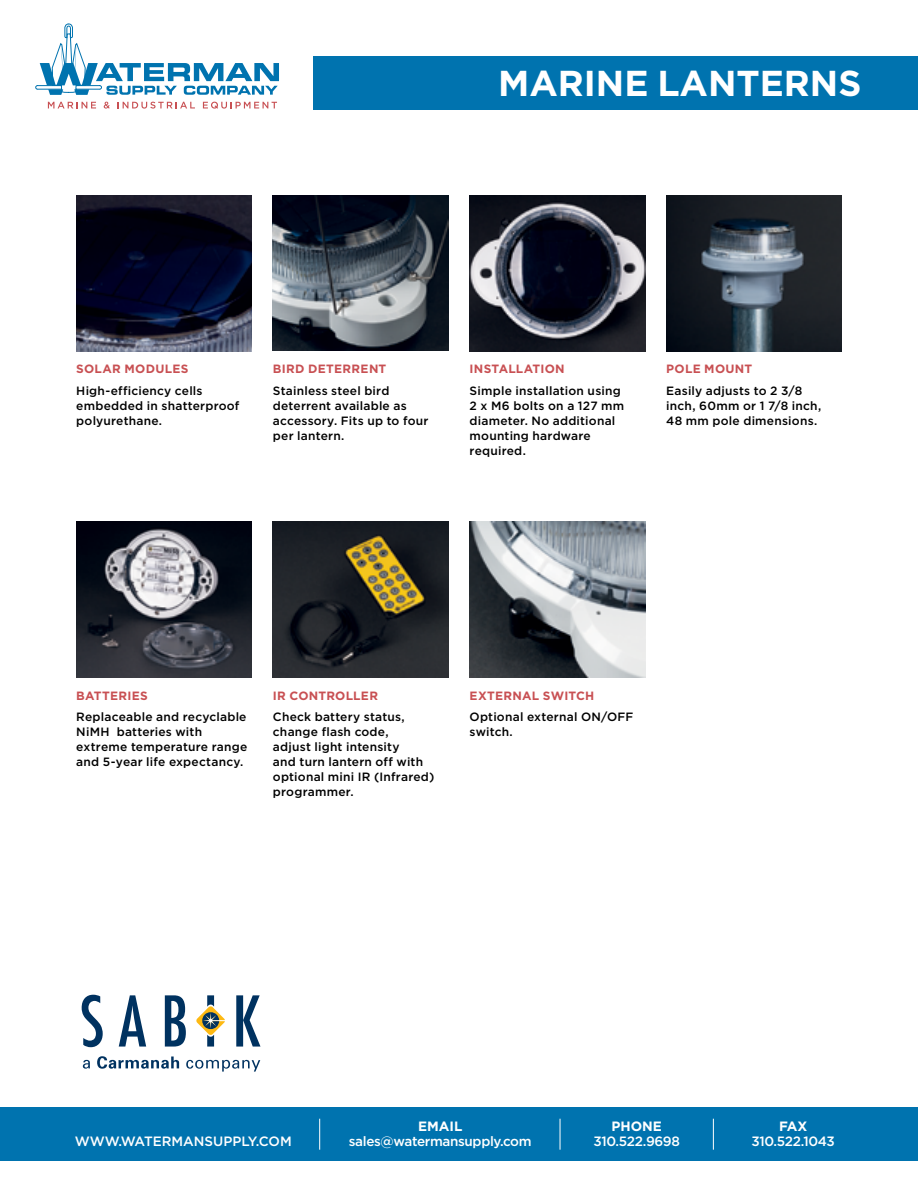
<style>
.page{position:relative;width:918px;height:1188px;background:#fff}
.page>*{position:absolute;margin:0;border:0;box-sizing:border-box;transform-origin:0 0}
.t1{font:700 36px "Gotham";color:#fff}
.t2{font:500 13.5px "Gotham";letter-spacing:-.025em;color:#fff}
.t3{font:500 13.5px "Gotham";color:#fff}
.t4{font:700 13.5px "Gotham";color:#fff}
.t5{font:500 12px/15px "Gotham";letter-spacing:.02em;color:#000}
.t6{font:700 12px "Gotham";letter-spacing:.025em;color:#c85053}
</style>
<div class="page">
<div style="left:313px;top:56px;width:605px;height:54px;background:#0073af"></div>
<svg style="left:35px;top:24px;width:244px;height:241px"></svg>
<div style="left:0;top:1107px;width:918px;height:54px;background:#0073af"></div>
<hr style="left:713px;top:1119px;width:1px;height:31px;background:#fff">
<hr style="left:560px;top:1119px;width:1px;height:31px;background:#fff">
<hr style="left:319px;top:1119px;width:1px;height:31px;background:#fff">
<img style="left:76px;top:196px;width:176px;height:155px">
<img style="left:666px;top:196px;width:176px;height:155px">
<img style="left:470px;top:196px;width:175px;height:155px">
<img style="left:470px;top:522px;width:175px;height:155px">
<img style="left:76px;top:522px;width:176px;height:155px">
<img style="left:273px;top:522px;width:175px;height:155px">
<img style="left:273px;top:196px;width:175px;height:155px">
<svg style="left:82px;top:995px;width:21px;height:52px"></svg>
<svg style="left:119px;top:995px;width:27px;height:52px"></svg>
<svg style="left:165px;top:995px;width:21px;height:52px"></svg>
<svg style="left:236px;top:995px;width:24px;height:52px"></svg>
<svg style="left:196px;top:995px;width:29px;height:52px"></svg>
<svg style="left:83px;top:1056px;width:177px;height:16px"></svg>
<h1 class="t1" style="left:498px;top:62px;width:365px">MARINE LANTERNS</h1>
<p class="t6" style="left:76px;top:362px;width:114px">SOLAR MODULES</p>
<p class="t5" style="left:76px;top:383px;width:165px">High-efficiency cells embedded in shatterproof polyurethane.</p>
<p class="t6" style="left:273px;top:362px;width:115px">BIRD DETERRENT</p>
<p class="t5" style="left:273px;top:383px;width:157px">Stainless steel bird deterrent available as accessory. Fits up to four per lantern.</p>
<p class="t6" style="left:470px;top:362px;width:97px">INSTALLATION</p>
<p class="t5" style="left:470px;top:383px;width:156px">Simple installation using<br>2 x M6 bolts on a 127 mm diameter. No additional mounting hardware required.</p>
<p class="t6" style="left:666px;top:362px;width:88px">POLE MOUNT</p>
<p class="t5" style="left:666px;top:383px;width:156px">Easily adjusts to 2 3/8 inch, 60mm or 1 7/8 inch,<br>48 mm pole dimensions.</p>
<p class="t6" style="left:76px;top:688px;width:73px">BATTERIES</p>
<p class="t5" style="left:76px;top:709px;width:172px">Replaceable and recyclable<br>NiMH batteries with extreme temperature range and 5-year life expectancy.</p>
<p class="t6" style="left:273px;top:688px;width:107px">IR CONTROLLER</p>
<p class="t5" style="left:273px;top:709px;width:163px">Check battery status, change flash code,<br>adjust light intensity<br>and turn lantern off with optional mini IR (Infrared) programmer.</p>
<p class="t6" style="left:470px;top:688px;width:126px">EXTERNAL SWITCH</p>
<p class="t5" style="left:470px;top:709px;width:165px">Optional external ON/OFF switch.</p>
<p class="t4" style="left:611px;top:1118px;width:52px">PHONE</p>
<p class="t2" style="left:593px;top:1133px;width:88px">310.522.9698</p>
<p class="t4" style="left:779px;top:1118px;width:30px">FAX</p>
<p class="t4" style="left:418px;top:1119px;width:46px">EMAIL</p>
<p class="t2" style="left:349px;top:1134px;width:184px">sales@watermansupply.com</p>
<p class="t3" style="left:75px;top:1133px;width:218px">WWW.WATERMANSUPPLY.COM</p>
<p class="t2" style="left:751px;top:1133px;width:85px">310.522.1043</p>
</div>
